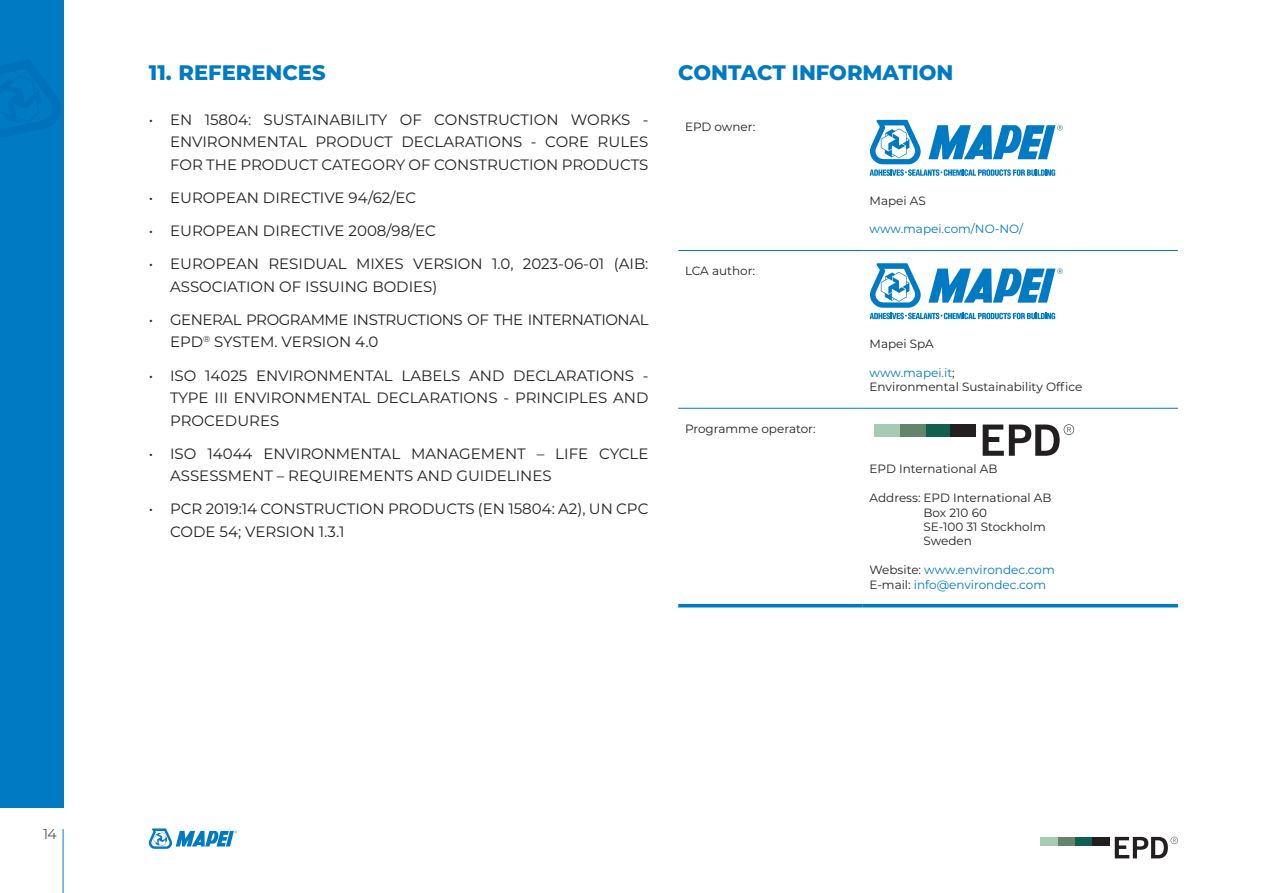
<style>
.page{position:relative;width:1263px;height:893px;background:#fff}
.page>*{position:absolute;margin:0;border:0;box-sizing:border-box;transform-origin:0 0}
.t1{font:800 21px "Montserrat";color:#007ac2}
.t2{font:15px/22.5px "Montserrat";color:#231f20}
.t3{font:15px/22.5px "Montserrat";letter-spacing:-.03em;color:#231f20}
.t4{font:300 14.25px "Montserrat";color:#231f20}
.t5{font:12px/14.4px "Montserrat";color:#231f20}
.t6{font:12px/14.4px "Montserrat";color:#007ac2}
.s1{color:#007ac2}
.s2{color:#231f20}
</style>
<div class="page">
<div style="left:0;top:0;width:63px;height:808px;background:#007ac2"></div>
<hr style="left:63px;top:829px;width:1px;height:64px;background:#007ac2">
<div style="left:1075px;top:837px;width:18px;height:8px;background:#125f51"></div>
<div style="left:1057px;top:837px;width:18px;height:8px;background:#65856b"></div>
<div style="left:1040px;top:837px;width:18px;height:8px;background:#a5cbb2"></div>
<div style="left:1092px;top:837px;width:18px;height:8px;background:#231f20"></div>
<svg style="left:1115px;top:837px;width:63px;height:21px"></svg>
<svg style="left:149px;top:828px;width:88px;height:21px"></svg>
<hr style="left:678px;top:604px;width:185px;height:3px;background:#007ac2">
<hr style="left:863px;top:604px;width:315px;height:3px;background:#007ac2">
<hr style="left:678px;top:250px;width:185px;height:1px;background:#007ac2">
<hr style="left:863px;top:250px;width:315px;height:1px;background:#007ac2">
<hr style="left:678px;top:408px;width:185px;height:1px;background:#007ac2">
<hr style="left:863px;top:408px;width:315px;height:1px;background:#007ac2">
<svg style="left:869px;top:120px;width:194px;height:56px"></svg>
<svg style="left:869px;top:263px;width:194px;height:56px"></svg>
<div style="left:925px;top:425px;width:26px;height:12px;background:#125f51"></div>
<div style="left:900px;top:425px;width:25px;height:12px;background:#65856b"></div>
<div style="left:874px;top:425px;width:26px;height:12px;background:#a5cbb2"></div>
<div style="left:950px;top:425px;width:26px;height:12px;background:#231f20"></div>
<svg style="left:983px;top:424px;width:91px;height:32px"></svg>
<h1 class="t1" style="left:149px;top:57px;width:178px">11. REFERENCES</h1>
<p class="t2" style="left:170px;top:108px;width:480px;text-align:justify;text-indent:-21px">• EN 15804: SUSTAINABILITY OF CONSTRUCTION WORKS - ENVIRONMENTAL PRODUCT DECLARATIONS - CORE RULES FOR THE PRODUCT CATEGORY OF CONSTRUCTION PRODUCTS</p>
<p class="t2" style="left:149px;top:186px;width:269px">• EUROPEAN DIRECTIVE 94/62/EC</p>
<p class="t2" style="left:149px;top:219px;width:289px">• EUROPEAN DIRECTIVE 2008/98/EC</p>
<p class="t2" style="left:170px;top:252px;width:480px;text-indent:-21px">• EUROPEAN RESIDUAL MIXES VERSION 1.0, 2023-06-01 (AIB:<br>ASSOCIATION OF ISSUING BODIES)</p>
<p class="t3" style="left:170px;top:308px;width:480px;text-indent:-21px">• GENERAL PROGRAMME INSTRUCTIONS OF THE INTERNATIONAL<br>EPD<sup>®</sup> SYSTEM. VERSION 4.0</p>
<p class="t2" style="left:170px;top:363px;width:480px;text-align:justify;text-indent:-21px">• ISO 14025 ENVIRONMENTAL LABELS AND DECLARATIONS - TYPE III ENVIRONMENTAL DECLARATIONS - PRINCIPLES AND PROCEDURES</p>
<p class="t2" style="left:170px;top:442px;width:480px;text-indent:-21px">• ISO 14044 ENVIRONMENTAL MANAGEMENT – LIFE CYCLE<br>ASSESSMENT – REQUIREMENTS AND GUIDELINES</p>
<p class="t2" style="left:170px;top:497px;width:480px;text-indent:-21px">• PCR 2019:14 CONSTRUCTION PRODUCTS (EN 15804: A2), UN CPC<br>CODE 54; VERSION 1.3.1</p>
<h1 class="t1" style="left:678px;top:57px;width:277px">CONTACT INFORMATION</h1>
<p class="t5" style="left:685px;top:120px;width:72px">EPD owner:</p>
<p class="t5" style="left:685px;top:263px;width:72px">LCA author:</p>
<p class="t5" style="left:685px;top:421px;width:132px">Programme operator:</p>
<p class="t5" style="left:869px;top:193px;width:58px">Mapei AS</p>
<p class="t6" style="left:869px;top:222px;width:155px">www.mapei.com/NO-NO/</p>
<p class="t5" style="left:869px;top:336px;width:66px">Mapei SpA</p>
<p class="t5" style="left:869px;top:365px;width:214px"><span class="s1">www.mapei.it</span>;<br>Environmental Sustainability Office</p>
<p class="t5" style="left:869px;top:462px;width:129px">EPD International AB</p>
<p class="t5" style="left:923px;top:490px;width:129px;text-indent:-54px">Address: EPD International AB<br>Box 210 60<br>SE-100 31 Stockholm<br>Sweden</p>
<p class="t6" style="left:869px;top:562px;width:187px"><span class="s2">Website:</span> www.environdec.com<br><span class="s2">E-mail:</span> info@environdec.com</p>
<p class="t4" style="left:43px;top:825px;width:15px">14</p>
</div>
